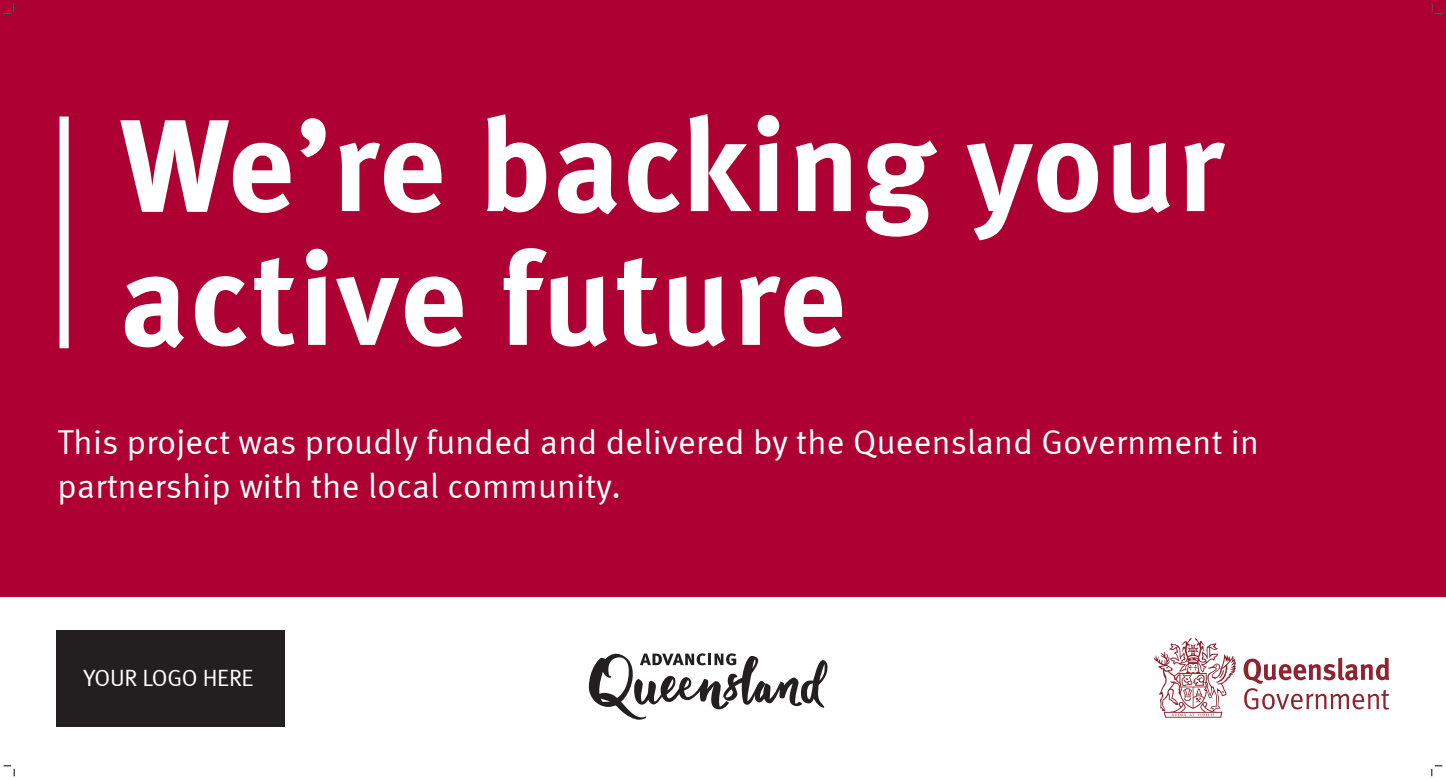
<style>
.page{position:relative;width:1446px;height:780px;background:#fff}
.page>*{position:absolute;margin:0;border:0;box-sizing:border-box;transform-origin:0 0}
.t1{font:130.55px/133.7px "Meta Bold LF";letter-spacing:.015em;color:#fff}
.t2{font:34.5px/44.5px "Meta Normal LF";letter-spacing:.01em;color:#fff}
.t3{font:23.5px "Meta Normal LF";letter-spacing:-.01em;color:#fff}
</style>
<div class="page">
<div style="left:0;top:0;width:1446px;height:596px;background:#ae0032"></div>
<div style="left:60px;top:116px;width:9px;height:232px;background:#fff"></div>
<svg style="left:1243px;top:657px;width:146px;height:52px"></svg>
<svg style="left:1154px;top:637px;width:82px;height:80px"></svg>
<svg style="left:589px;top:653px;width:239px;height:66px"></svg>
<div style="left:57px;top:630px;width:228px;height:97px;background:#231f20"></div>
<svg style="left:4px;top:4px;width:11px;height:11px"></svg>
<svg style="left:4px;top:765px;width:11px;height:11px"></svg>
<svg style="left:1431px;top:4px;width:11px;height:11px"></svg>
<svg style="left:1431px;top:765px;width:11px;height:11px"></svg>
<p class="t1" style="left:120px;top:97px;width:1104px">We’re backing your active future</p>
<p class="t2" style="left:58px;top:419px;width:1203px">This project was proudly funded and delivered by the Queensland Government in partnership with the local community.</p>
<p class="t3" style="left:84px;top:664px;width:171px">YOUR LOGO HERE</p>
</div>
